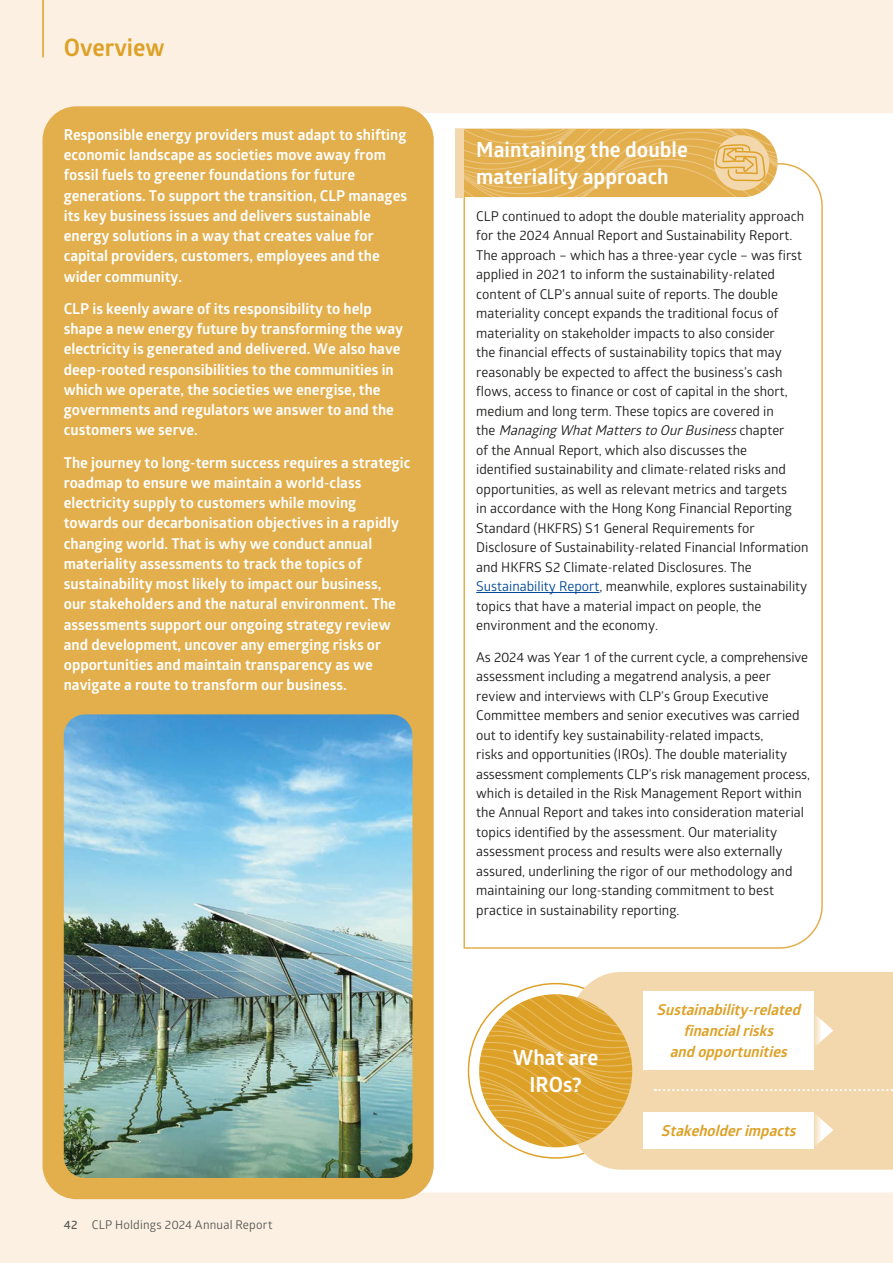
<style>
.page{position:relative;width:893px;height:1263px;background:#fbf0e1}
.page>*{position:absolute;margin:0;border:0;box-sizing:border-box;transform-origin:0 0}
.t1{font:700 24px "Glober";color:#dea127}
.t2{font:700 21px/27px "Glober";color:#fff}
.t3{font:700 15px/20.2px "Glober";color:#fff}
.t4{font:italic 700 15px/21px "Glober";color:#dea127;text-align:center}
.t5{font:13.5px/19.5px "Glober";color:#1c1c1b}
.t6{font:12px "Glober";letter-spacing:.015em;color:#575756}
.s1{font-weight:600}
.s2{font-style:italic}
.s3{color:#004899}
</style>
<div class="page">
<div style="left:421px;top:113px;width:472px;height:1079px;background:#fff"></div>
<div style="left:43px;top:106px;width:391px;height:1093px;background:#e3ae4c;border-radius:34px"></div>
<svg style="left:468px;top:984px;width:175px;height:174px;background:#faf3e5"></svg>
<div style="left:570px;top:972px;width:323px;height:198px;background:#f3d8ad"></div>
<div style="left:463px;top:162px;width:361px;height:787px;background:#fff"></div>
<svg style="left:479px;top:994px;width:153px;height:153px;background:#e4b353"></svg>
<hr style="left:476px;top:592px;width:124px;height:1px;background:#004899">
<svg style="left:455px;top:129px;width:322px;height:68px;background:#e6b760"></svg>
<svg style="left:655px;top:1089px;width:238px;height:2px"></svg>
<svg style="left:813px;top:1012px;width:20px;height:37px"></svg>
<div style="left:643px;top:991px;width:170px;height:79px;background:#fff"></div>
<svg style="left:813px;top:1111px;width:20px;height:37px"></svg>
<div style="left:643px;top:1111px;width:170px;height:37px;background:#fff"></div>
<img style="left:64px;top:714px;width:348px;height:464px">
<hr style="left:42px;top:0;width:2px;height:57px;background:#dea127">
<h1 class="t1" style="left:64px;top:30px;width:102px">Overview</h1>
<p class="t3" style="left:64px;top:124px;width:345px">Responsible energy providers must adapt to shifting economic landscape as societies move away from fossil fuels to greener foundations for future generations. To support the transition, CLP manages its key business issues and delivers sustainable energy solutions in a way that creates value for capital providers, customers, employees and the wider community.</p>
<p class="t3" style="left:64px;top:298px;width:341px">CLP is keenly aware of its responsibility to help shape a new energy future by transforming the way electricity is generated and delivered. We also have deep-rooted responsibilities to the communities in which we operate, the societies we energise, the governments and regulators we answer to and the customers we serve.</p>
<p class="t3" style="left:64px;top:452px;width:348px">The journey to long-term success requires a strategic roadmap to ensure we maintain a world-class electricity supply to customers while moving towards our decarbonisation objectives in a rapidly changing world. That is why we conduct annual materiality assessments to track the topics of sustainability most likely to impact our business,<br>our stakeholders and the natural environment. The assessments support our ongoing strategy review and development, uncover any emerging risks or opportunities and maintain transparency as we navigate a route to transform our business.</p>
<p class="t6" style="left:64px;top:1217px;width:210px"><span class="s1">42</span> CLP Holdings 2024 Annual Report</p>
<h2 class="t2" style="left:476px;top:136px;width:213px">Maintaining the double materiality approach</h2>
<p class="t5" style="left:476px;top:206px;width:334px">CLP continued to adopt the double materiality approach for the 2024 Annual Report and Sustainability Report.<br>The approach – which has a three-year cycle – was first applied in 2021 to inform the sustainability-related content of CLP’s annual suite of reports. The double materiality concept expands the traditional focus of materiality on stakeholder impacts to also consider<br>the financial effects of sustainability topics that may reasonably be expected to affect the business’s cash flows, access to finance or cost of capital in the short, medium and long term. These topics are covered in<br>t h e <span class="s2">ManagingWhatMatterstoOurBusiness</span>c h a p t e r<br>of the Annual Report, which also discusses the<br>identified sustainability and climate-related risks and opportunities, as well as relevant metrics and targets<br>in accordance with the Hong Kong Financial Reporting Standard (HKFRS) S1 General Requirements for Disclosure of Sustainability-related Financial Information and HKFRS S2 Climate-related Disclosures. The <span class="s3">Sustainability Report</span>, meanwhile, explores sustainability topics that have a material impact on people, the environment and the economy.</p>
<p class="t5" style="left:476px;top:646px;width:335px">As 2024 was Year 1 of the current cycle, a comprehensive assessment including a megatrend analysis, a peer review and interviews with CLP’s Group Executive Committee members and senior executives was carried out to identify key sustainability-related impacts,<br>risks and opportunities (IROs). The double materiality assessment complements CLP’s risk management process, which is detailed in the Risk Management Report within the Annual Report and takes into consideration material topics identified by the assessment. Our materiality assessment process and results were also externally assured, underlining the rigor of our methodology and maintaining our long-standing commitment to best practice in sustainability reporting.</p>
<h2 class="t2" style="left:513px;top:1044px;width:87px;text-align:center">What are<br>IROs?</h2>
<p class="t4" style="left:656px;top:999px;width:150px">Sustainability-related financialrisks andopportunities</p>
<p class="t4" style="left:661px;top:1119px;width:141px">Stakeholderimpacts</p>
</div>
